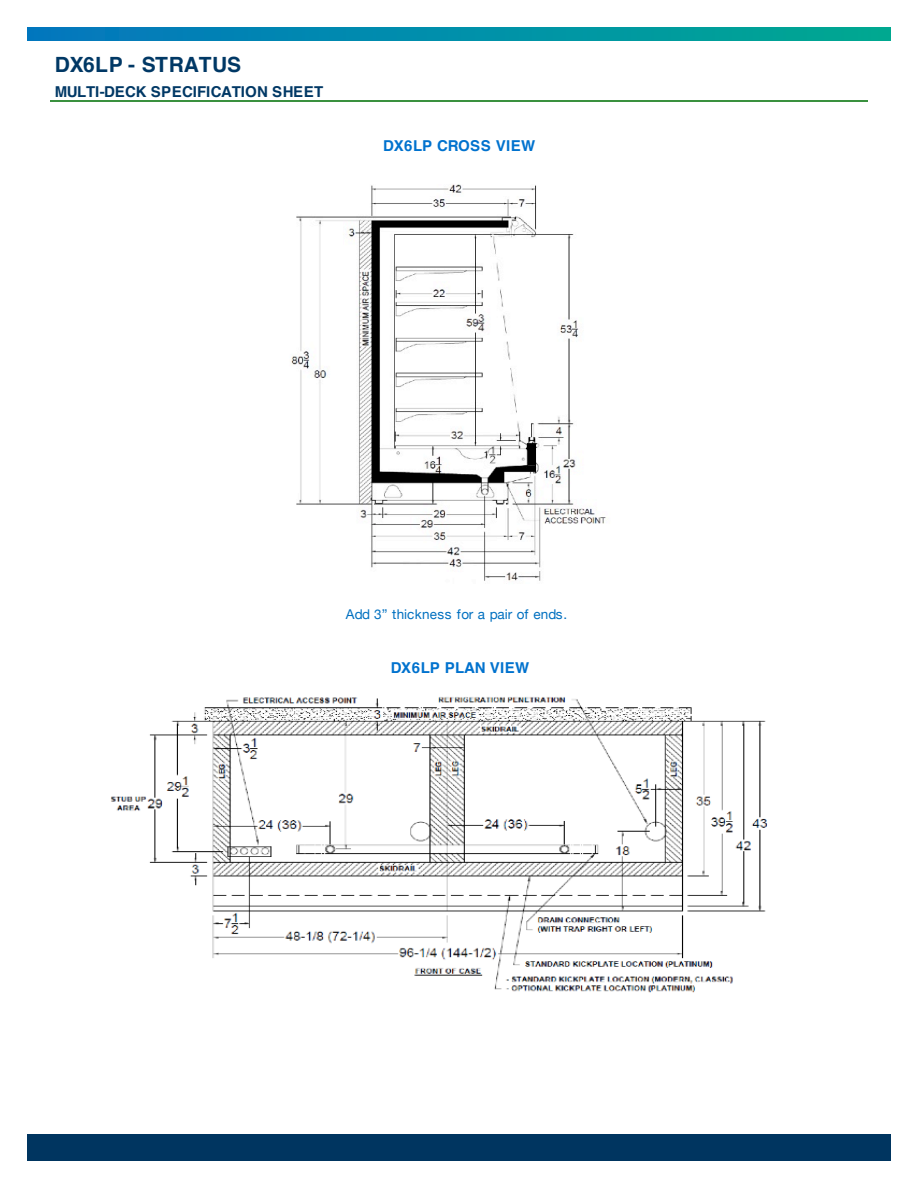
<style>
.page{position:relative;width:918px;height:1188px;background:#fff}
.page>*{position:absolute;margin:0;border:0;box-sizing:border-box;transform-origin:0 0}
.t1{font:700 21px "Helvetica";letter-spacing:-.01em;color:#003865}
.t2{font:700 15px "Helvetica";letter-spacing:-.01em;color:#003865}
.t3{font:700 15px "Helvetica";letter-spacing:.02em;color:#0072ce}
.t4{font:13.5px "Helvetica Neue";color:#0070c0}
</style>
<div class="page">
<div style="left:27px;top:1134px;width:864px;height:27px;background:#003560"></div>
<svg style="left:27px;top:27px;width:864px;height:13px;background:#008fa8"></svg>
<hr style="left:50px;top:100px;width:818px;height:2px;background:#3a913f">
<img style="left:110px;top:697px;width:658px;height:296px">
<img style="left:291px;top:184px;width:315px;height:397px">
<h1 class="t1" style="left:55px;top:56px;width:188px">DX6LP - STRATUS</h1>
<p class="t2" style="left:55px;top:86px;width:270px">MULTI-DECK SPECIFICATION SHEET</p>
<p class="t3" style="left:383px;top:140px;width:154px">DX6LP CROSS VIEW</p>
<p class="t4" style="left:346px;top:606px;width:223px">Add 3” thickness for a pair of ends.</p>
<p class="t3" style="left:391px;top:662px;width:140px">DX6LP PLAN VIEW</p>
</div>
